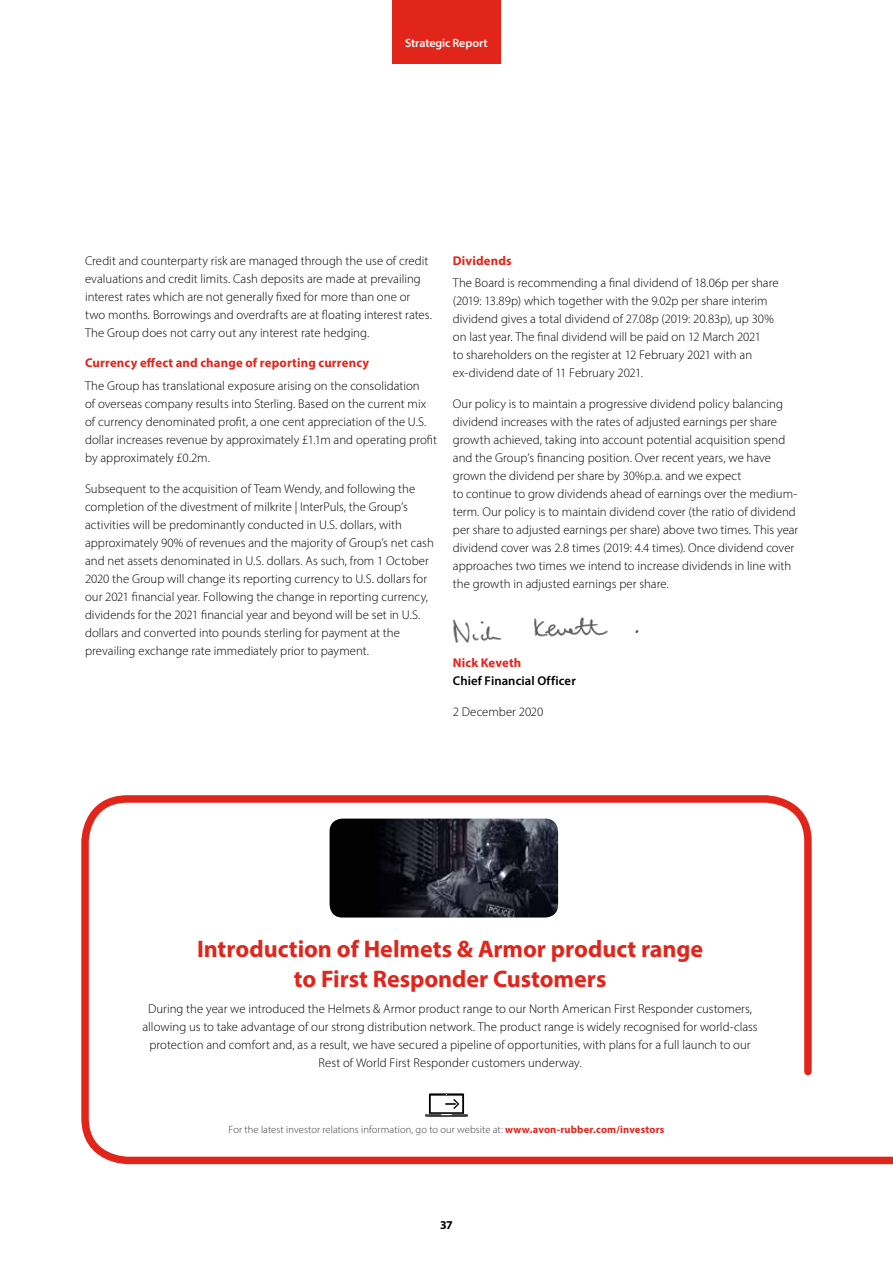
<style>
.page{position:relative;width:893px;height:1263px;background:#fff}
.page>*{position:absolute;margin:0;border:0;box-sizing:border-box;transform-origin:0 0}
.t1{font:700 24px/30px "Myriad Pro";letter-spacing:-.005em;color:#e1251b;text-align:center}
.t2{font:300 12.75px/18px "Myriad Pro";color:#000}
.t3{font:700 12.75px "Myriad Pro";letter-spacing:.01em;color:#e1251b}
.t4{font:600 12.75px "Myriad Pro";letter-spacing:.005em;color:#000}
.t5{font:600 12px "Myriad Pro";letter-spacing:-.01em;color:#fff}
.t6{font:700 12px "Myriad Pro";color:#000}
.t7{font:300 10.5px "Myriad Pro";letter-spacing:.01em;color:#3c3c3b}
.s1{font-weight:700;color:#e1251b}
</style>
<div class="page">
<svg style="left:81px;top:795px;width:812px;height:370px"></svg>
<img style="left:330px;top:818px;width:228px;height:99px">
<svg style="left:425px;top:1093px;width:43px;height:24px"></svg>
<img style="left:452px;top:617px;width:187px;height:26px">
<div style="left:392px;top:0;width:109px;height:64px;background:#e1251b"></div>
<p class="t5" style="left:405px;top:35px;width:84px">Strategic Report</p>
<p class="t2" style="left:85px;top:251px;width:348px">Credit and counterparty risk are managed through the use of credit evaluations and credit limits. Cash deposits are made at prevailing interest rates which are not generally fixed for more than one or two months. Borrowings and overdrafts are at floating interest rates.<br>The Group does not carry out any interest rate hedging.</p>
<p class="t3" style="left:85px;top:355px;width:286px">Currency effect and change of reporting currency</p>
<p class="t2" style="left:85px;top:376px;width:353px">The Group has translational exposure arising on the consolidation<br>of overseas company results into Sterling. Based on the current mix of currency denominated profit, a one cent appreciation of the U.S. dollar increases revenue by approximately £1.1m and operating profit by approximately £0.2m.</p>
<p class="t2" style="left:85px;top:479px;width:350px">Subsequent to the acquisition of Team Wendy, and following the completion of the divestment of milkrite | InterPuls, the Group’s activities will be predominantly conducted in U.S. dollars, with approximately 90% of revenues and the majority of Group’s net cash and net assets denominated in U.S. dollars. As such, from 1 October 2020 the Group will change its reporting currency to U.S. dollars for our 2021 financial year. Following the change in reporting currency, dividends for the 2021 financial year and beyond will be set in U.S. dollars and converted into pounds sterling for payment at the prevailing exchange rate immediately prior to payment.</p>
<p class="t3" style="left:453px;top:252px;width:60px">Dividends</p>
<p class="t2" style="left:453px;top:274px;width:327px">The Board is recommending a final dividend of 18.06p per share (2019: 13.89p) which together with the 9.02p per share interim dividend gives a total dividend of 27.08p (2019: 20.83p), up 30% on last year. The final dividend will be paid on 12 March 2021<br>to shareholders on the register at 12 February 2021 with an ex-dividend date of 11 February 2021.</p>
<p class="t2" style="left:453px;top:394px;width:347px">Our policy is to maintain a progressive dividend policy balancing dividend increases with the rates of adjusted earnings per share growth achieved, taking into account potential acquisition spend and the Group’s financing position. Over recent years, we have grown the dividend per share by 30%p.a. and we expect<br>to continue to grow dividends ahead of earnings over the medium&shy;term. Our policy is to maintain dividend cover (the ratio of dividend per share to adjusted earnings per share) above two times. This year dividend cover was 2.8 times (2019: 4.4 times). Once dividend cover approaches two times we intend to increase dividends in line with the growth in adjusted earnings per share.</p>
<p class="t3" style="left:453px;top:655px;width:70px">Nick Keveth</p>
<p class="t4" style="left:453px;top:673px;width:125px">Chief Financial Officer</p>
<p class="t2" style="left:453px;top:703px;width:92px">2 December 2020</p>
<h1 class="t1" style="left:197px;top:933px;width:508px">Introduction of Helmets &amp; Armor product range to First Responder Customers</h1>
<p class="t2" style="left:143px;top:1000px;width:617px;text-align:center">During the year we introduced the Helmets &amp; Armor product range to our North American First Responder customers, allowing us to take advantage of our strong distribution network. The product range is widely recognised for world-class protection and comfort and, as a result, we have secured a pipeline of opportunities, with plans for a full launch to our Rest of World First Responder customers underway.</p>
<p class="t7" style="left:228px;top:1123px;width:437px">For the latest investor relations information, go to our website at: <span class="s1">www.avon-rubber.com/investors</span></p>
<p class="t6" style="left:440px;top:1217px;width:14px">37</p>
</div>
